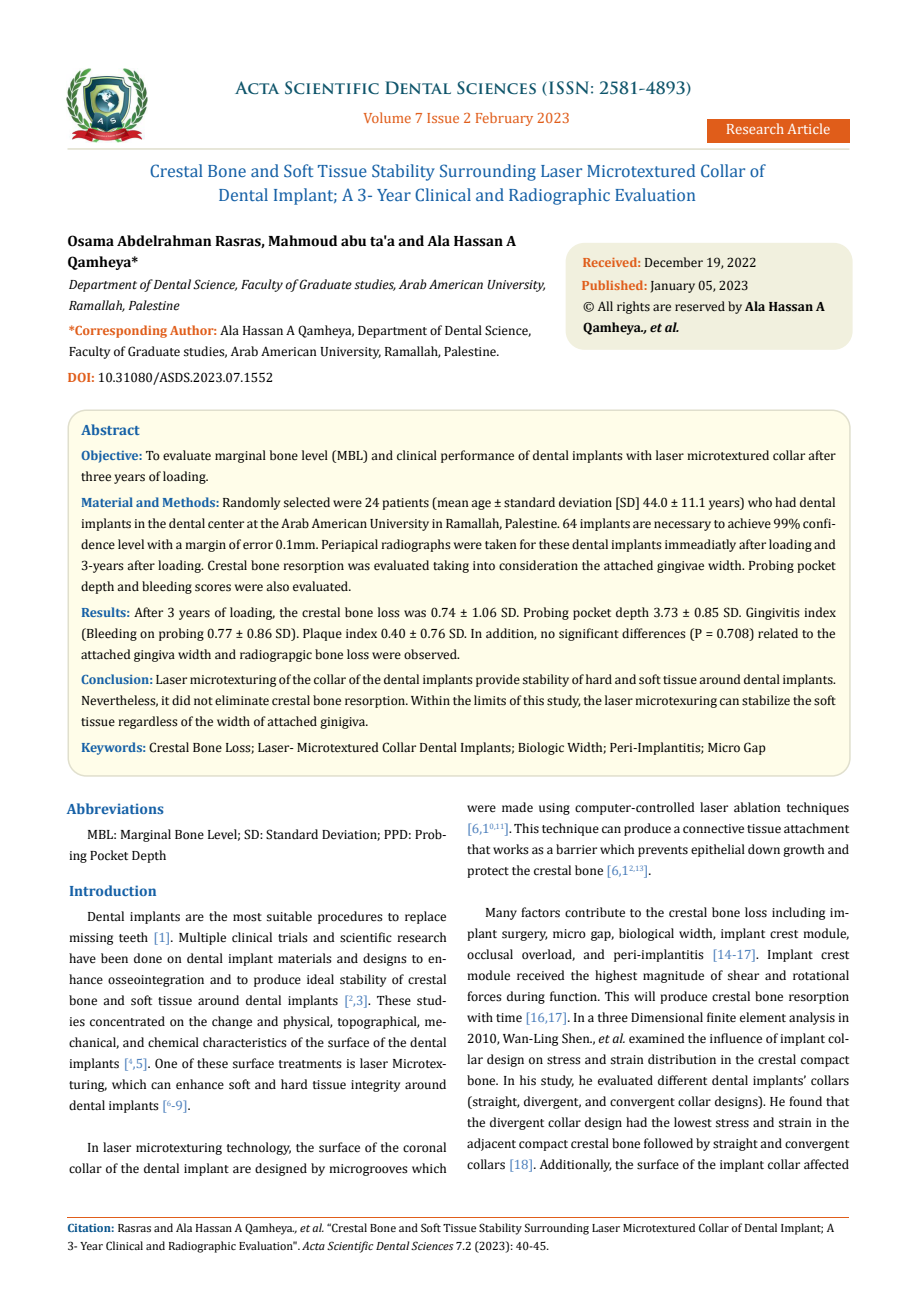
<style>
.page{position:relative;width:917px;height:1314px;background:#fff}
.page>*{position:absolute;margin:0;border:0;box-sizing:border-box;transform-origin:0 0}
.t1{font:18px/24px "Cambria";color:#1560a6;text-align:center}
.t2{font:700 16.5px "Trajan Pro";color:#0e546a}
.t3{font:700 15px/21px "Cambria";color:#000}
.t4{font:700 15px "Cambria";color:#1560a6}
.t5{font:15px "Cambria";color:#e05d1a}
.t6{font:15px "Cambria";color:#fff}
.t7{font:13.5px/21px "Cambria";color:#000;text-align:justify}
.t8{font:italic 13.5px/21px "Cambria";color:#000}
.t9{font:12px/18px "Cambria";color:#000}
.s1{font-weight:700;color:#e05d1a}
.s2{font-weight:700}
.s3{font-weight:700;font-style:italic}
.s4{font-weight:700;color:#1560a6}
.s5{color:#4f81bd}
.s6{font-style:italic}
.s7{font-weight:700;color:#035089}
</style>
<div class="page">
<img style="left:67px;top:68px;width:80px;height:74px">
<div style="left:707px;top:119px;width:142px;height:23px;background:#e05d1a"></div>
<div style="left:566px;top:244px;width:285px;height:105px;background:#f1f0de;border-radius:18px"></div>
<div style="left:565px;top:243px;width:287px;height:107px;border:2px solid #f1f0de;border-radius:18px"></div>
<div style="left:68px;top:410px;width:781px;height:366px;background:#fffde9;border-radius:18px"></div>
<div style="left:67px;top:410px;width:783px;height:367px;border:2px solid #e0dfcd;border-radius:18px"></div>
<hr style="left:67px;top:148px;width:782px;height:2px;background:#e0dfcd">
<hr style="left:67px;top:1217px;width:782px;height:1px;background:#e05d1a">
<p class="t2" style="left:236px;top:77px;width:457px">Acta Scientific Dental Sciences (ISSN: 2581-4893)</p>
<p class="t5" style="left:363px;top:109px;width:208px">Volume 7 Issue 2 February 2023</p>
<h1 class="t1" style="left:150px;top:159px;width:616px">Crestal Bone and Soft Tissue Stability Surrounding Laser Microtextured Collar of<br>Dental Implant; A 3- Year Clinical and Radiographic Evaluation</h1>
<p class="t6" style="left:726px;top:120px;width:106px">Research Article</p>
<p class="t3" style="left:67px;top:230px;width:450px">Osama Abdelrahman Rasras, Mahmoud abu ta'a and Ala Hassan A<br>Qamheya*</p>
<p class="t8" style="left:69px;top:273px;width:479px">Department of Dental Science, Faculty of Graduate studies, Arab American University,<br>Ramallah, Palestine</p>
<p class="t7" style="left:69px;top:320px;width:464px"><span class="s1">*Corresponding Author:</span> Ala Hassan A Qamheya, Department of Dental Science,<br>Faculty of Graduate studies, Arab American University, Ramallah, Palestine.</p>
<p class="t7" style="left:67px;top:367px;width:207px"><span class="s1">DOI:</span> 10.31080/ASDS.2023.07.1552</p>
<p class="t7" style="left:581px;top:251px;width:177px;line-height:23px"><span class="s1">Received:</span> December 19, 2022<br><span class="s1">Published:</span> January 05, 2023</p>
<p class="t7" style="left:583px;top:296px;width:243px">© All rights are reserved by <span class="s2">Ala Hassan A<br>Qamheya</span><span class="s3">., et al.</span></p>
<p class="t4" style="left:81px;top:419px;width:60px">Abstract</p>
<p class="t7" style="left:81px;top:445px;width:756px"><span class="s4">Objective:</span> To evaluate marginal bone level (MBL) and clinical performance of dental implants with laser microtextured collar after three years of loading.</p>
<p class="t7" style="left:81px;top:492px;width:756px"><span class="s4">Material and Methods:</span> Randomly selected were 24 patients (mean age ± standard deviation [SD] 44.0 ± 11.1 years) who had dental implants in the dental center at the Arab American University in Ramallah, Palestine. 64 implants are necessary to achieve 99% confi&shy;dence level with a margin of error 0.1mm. Periapical radiographs were taken for these dental implants immeadiatly after loading and 3-years after loading. Crestal bone resorption was evaluated taking into consideration the attached gingivae width. Probing pocket depth and bleeding scores were also evaluated.</p>
<p class="t7" style="left:81px;top:601px;width:756px"><span class="s4">Results:</span> After 3 years of loading, the crestal bone loss was 0.74 ± 1.06 SD. Probing pocket depth 3.73 ± 0.85 SD. Gingivitis index (Bleeding on probing 0.77 ± 0.86 SD). Plaque index 0.40 ± 0.76 SD. In addition, no significant differences (P = 0.708) related to the attached gingiva width and radiograpgic bone loss were observed.</p>
<p class="t7" style="left:81px;top:669px;width:756px"><span class="s4">Conclusion:</span> Laser microtexturing of the collar of the dental implants provide stability of hard and soft tissue around dental implants.<br>Nevertheless, it did not eliminate crestal bone resorption. Within the limits of this study, the laser microtexuring can stabilize the soft tissue regardless of the width of attached ginigiva.</p>
<p class="t7" style="left:81px;top:736px;width:686px"><span class="s4">Keywords:</span> Crestal Bone Loss; Laser- Microtextured Collar Dental Implants; Biologic Width; Peri-Implantitis; Micro Gap</p>
<p class="t4" style="left:67px;top:798px;width:99px">Abbreviations</p>
<p class="t7" style="left:69px;top:823px;width:379px;text-indent:18px">MBL: Marginal Bone Level; SD: Standard Deviation; PPD: Prob&shy;ing Pocket Depth</p>
<p class="t4" style="left:69px;top:880px;width:89px">Introduction</p>
<p class="t7" style="left:69px;top:906px;width:379px;text-indent:18px">Dental implants are the most suitable procedures to replace missing teeth <span class="s5">[1]</span>. Multiple clinical trials and scientific research have been done on dental implant materials and designs to en&shy;hance osseointegration and to produce ideal stability of crestal bone and soft tissue around dental implants <span class="s5">[</span><sup>2</sup><span class="s5">,3]</span>. These stud&shy;ies concentrated on the change and physical, topographical, me&shy;chanical, and chemical characteristics of the surface of the dental implants <span class="s5">[</span><sup>4</sup><span class="s5">,5]</span>. One of these surface treatments is laser Microtex&shy;turing, which can enhance soft and hard tissue integrity around dental implants <span class="s5">[</span><sup>6</sup><span class="s5">-9]</span>.</p>
<p class="t7" style="left:69px;top:1137px;width:379px;text-align:right">In laser microtexturing technology, the surface of the coronal collar of the dental implant are designed by microgrooves which</p>
<p class="t7" style="left:467px;top:797px;width:384px">were made using computer-controlled laser ablation techniques <span class="s5">[6,1</span><sup>0,11</sup><span class="s5">]</span>. This technique can produce a connective tissue attachment that works as a barrier which prevents epithelial down growth and protect the crestal bone <span class="s5">[6,1</span><sup>2,13</sup><span class="s5">]</span>.</p>
<p class="t7" style="left:467px;top:902px;width:384px;text-indent:18px">Many factors contribute to the crestal bone loss including im&shy;plant surgery, micro gap, biological width, implant crest module, occlusal overload, and peri-implantitis <span class="s5">[14-17]</span>. Implant crest module received the highest magnitude of shear and rotational forces during function. This will produce crestal bone resorption with time <span class="s5">[16,17]</span>. In a three Dimensional finite element analysis in 2010, Wan-Ling Shen., <span class="s6">et al.</span> examined the influence of implant col&shy;lar design on stress and strain distribution in the crestal compact bone. In his study, he evaluated different dental implants’ collars (straight, divergent, and convergent collar designs). He found that the divergent collar design had the lowest stress and strain in the adjacent compact crestal bone followed by straight and convergent collars <span class="s5">[18]</span>. Additionally, the surface of the implant collar affected</p>
<p class="t9" style="left:67px;top:1219px;width:768px"><span class="s7">Citation:</span> Rasras and Ala Hassan A Qamheya<span class="s6">., et al.</span> “Crestal Bone and Soft Tissue Stability Surrounding Laser Microtextured Collar of Dental Implant; A<br>3- Year Clinical and Radiographic Evaluation". <span class="s6">Acta Scientific Dental Sciences</span> 7.2 (2023): 40-45.</p>
</div>
